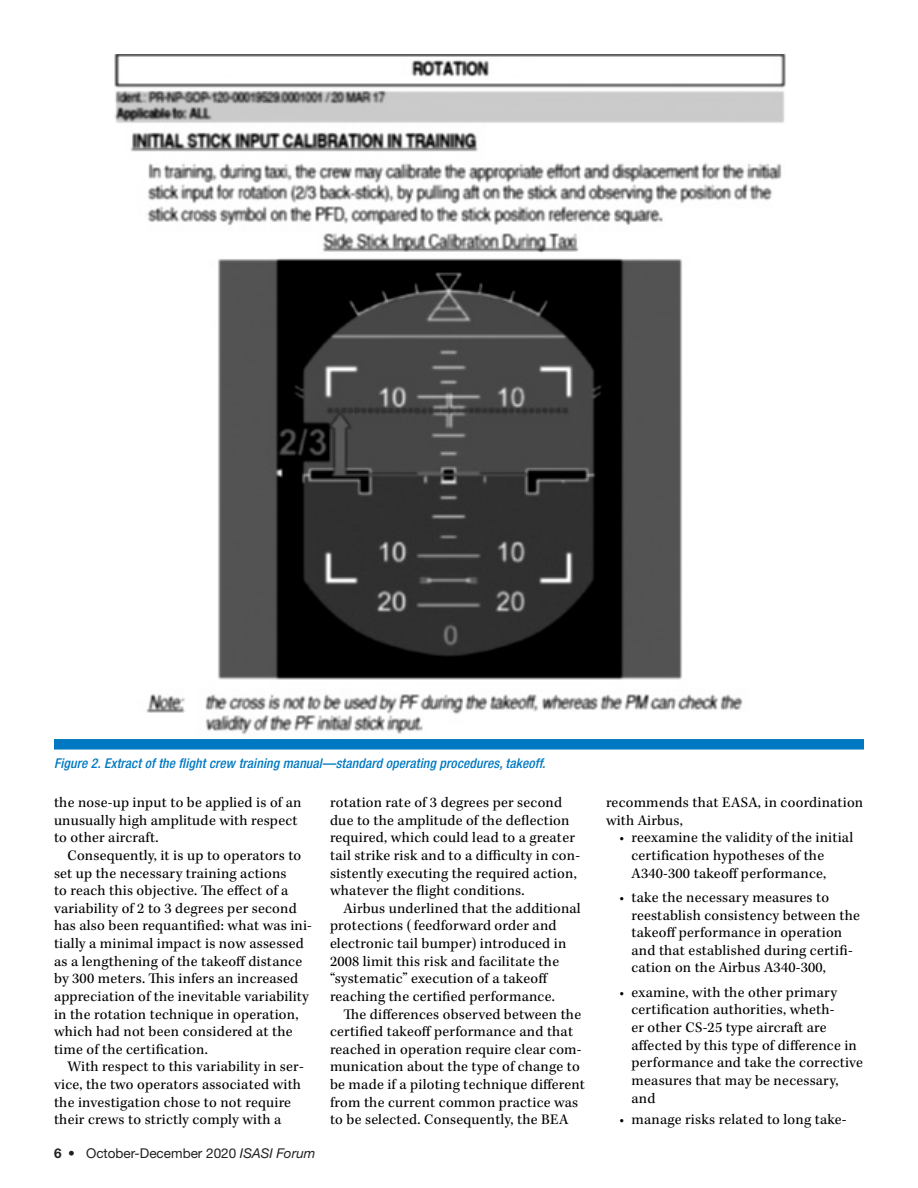
<style>
.page{position:relative;width:918px;height:1188px;background:#fff}
.page>*{position:absolute;margin:0;border:0;box-sizing:border-box;transform-origin:0 0}
.Forum_Body_Text{font:15px/17.7px "Kepler Std";letter-spacing:.015em;color:#000}
.caption_text{font:italic 500 condensed 13.5px "Helvetica Neue LT Std";letter-spacing:.01em;color:#0079c2}
.t1{font:13.5px "Helvetica Neue LT Std";color:#231f20}
.s1{font-weight:700}
.s2{font-style:italic}
</style>
<div class="page">
<img style="left:114px;top:54px;width:672px;height:680px">
<div style="left:54px;top:739px;width:810px;height:11px;background:#0079c2"></div>
<p class="caption_text" style="left:54px;top:755px;width:493px">Figure 2. Extract of the flight crew training manual—standard operating procedures, takeoff.</p>
<p class="Forum_Body_Text" style="left:54px;top:794px;width:249px">the nose-up input to be applied is of an unusually high amplitude with respect to other aircraft.</p>
<p class="Forum_Body_Text" style="left:54px;top:847px;width:260px;text-indent:14px">Consequently, it is up to operators to set up the necessary training actions<br>to reach this objective. The effect of a variability of 2 to 3 degrees per second has also been requantified: what was ini&shy;tially a minimal impact is now assessed as a lengthening of the takeoff distance by 300 meters. This infers an increased appreciation of the inevitable variability in the rotation technique in operation, which had not been considered at the time of the certification.</p>
<p class="Forum_Body_Text" style="left:54px;top:1058px;width:251px;text-indent:14px">With respect to this variability in ser&shy;vice, the two operators associated with the investigation chose to not require their crews to strictly comply with a</p>
<p class="t1" style="left:54px;top:1145px;width:263px"><span class="s1">6</span> • October-December 2020 <span class="s2">ISASI Forum</span></p>
<p class="Forum_Body_Text" style="left:330px;top:794px;width:252px">rotation rate of 3 degrees per second due to the amplitude of the deflection required, which could lead to a greater tail strike risk and to a difficulty in con&shy;sistently executing the required action, whatever the flight conditions.</p>
<p class="Forum_Body_Text" style="left:330px;top:900px;width:252px;text-indent:14px">Airbus underlined that the additional protections ( feedforward order and electronic tail bumper) introduced in 2008 limit this risk and facilitate the “systematic” execution of a takeoff reaching the certified performance.</p>
<p class="Forum_Body_Text" style="left:330px;top:1006px;width:257px;text-indent:14px">The differences observed between the certified takeoff performance and that reached in operation require clear com&shy;munication about the type of change to be made if a piloting technique different from the current common practice was to be selected. Consequently, the BEA</p>
<p class="Forum_Body_Text" style="left:606px;top:794px;width:259px">recommends that EASA, in coordination with Airbus,</p>
<p class="Forum_Body_Text" style="left:632px;top:829px;width:223px;text-indent:-12px">• reexamine the validity of the initial certification hypotheses of the<br>A340-300 takeoff performance,</p>
<p class="Forum_Body_Text" style="left:632px;top:889px;width:230px;text-indent:-12px">• take the necessary measures to reestablish consistency between the takeoff performance in operation and that established during certifi&shy;cation on the Airbus A340-300,</p>
<p class="Forum_Body_Text" style="left:632px;top:984px;width:233px;text-indent:-12px">• examine, with the other primary certification authorities, wheth-<br>er other CS-25 type aircraft are affected by this type of difference in performance and take the corrective measures that may be necessary, and</p>
<p class="Forum_Body_Text" style="left:620px;top:1111px;width:229px">• manage risks related to long take-</p>
</div>
